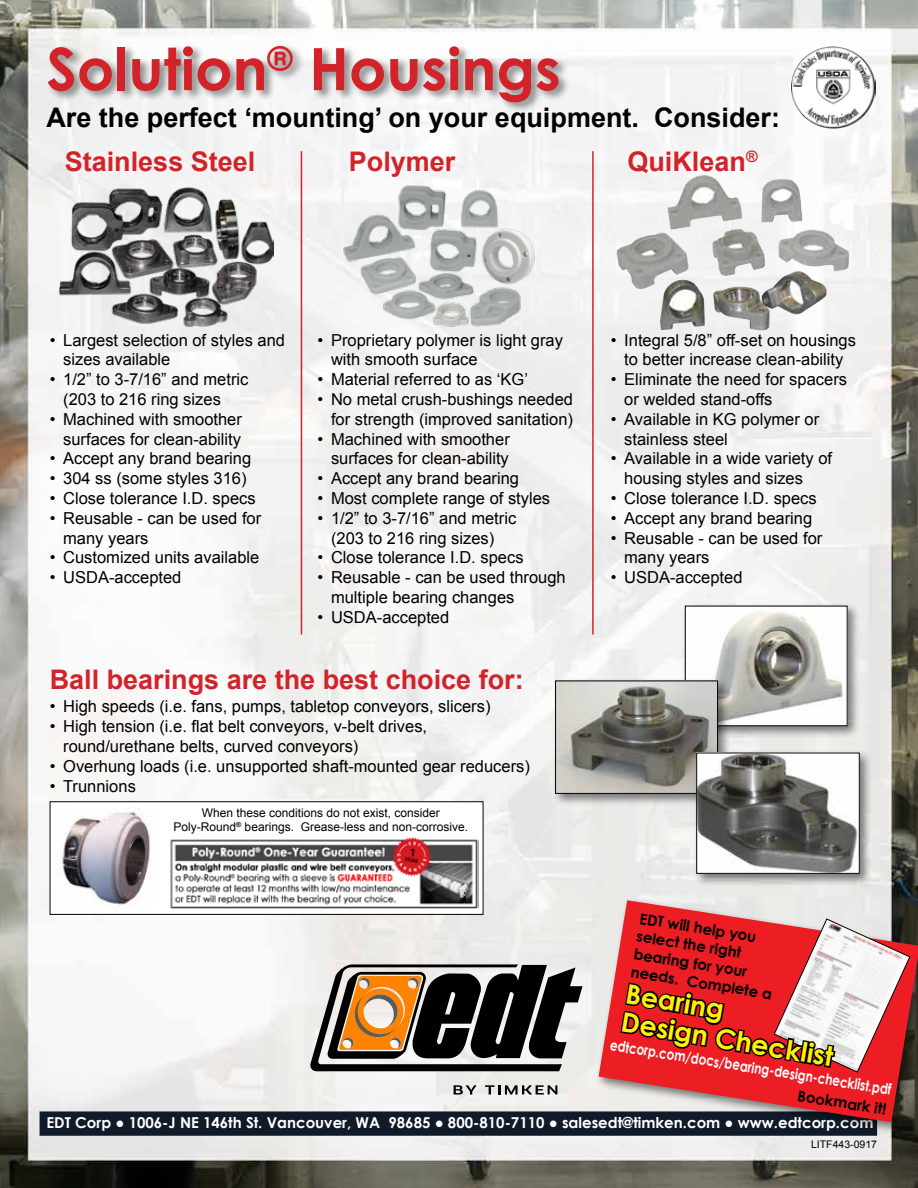
<style>
.page{position:relative;width:918px;height:1188px;background:#fff}
.page>*{position:absolute;margin:0;border:0;box-sizing:border-box;transform-origin:0 0}
.t1{font:700 58.5px "Century Gothic";color:#d2232a}
.t2{font:700 27px "Arial";color:#d2232a}
.t3{font:700 27px "Arial";color:#000}
.t4{font:700 27px/27.9px "Century Gothic";color:#fff200}
.t5{font:16.5px/19.8px "Arial";color:#000}
.t6{font:700 15px "Century Gothic";color:#fff}
.t7{font:700 15px/18px "Century Gothic";color:#000}
.t8{font:700 15px "Century Gothic";color:#fff;scale:.8 1}
.t9{font:12px/14.4px "Arial";color:#000;text-align:center}
.t10{font:10.5px "Arial";color:#000}
</style>
<div class="page">
<img style="left:0;top:0;width:918px;height:1188px">
<div style="left:40px;top:1111px;width:837px;height:25px;background:#101a29;border:2px solid #101a29"></div>
<div style="left:595px;top:897px;width:323px;height:237px;background:#000;opacity:.5"></div>
<svg style="left:599px;top:900px;width:319px;height:222px;background:#c06c6e"></svg>
<svg style="left:619px;top:918px;width:292px;height:155px"></svg>
<img style="left:668px;top:175px;width:134px;height:55px">
<img style="left:760px;top:271px;width:35px;height:31px">
<img style="left:660px;top:280px;width:23px;height:50px">
<img style="left:792px;top:46px;width:84px;height:83px">
<img style="left:59px;top:186px;width:215px;height:140px">
<div style="left:681px;top:602px;width:180px;height:137px;background:#000;opacity:.5"></div>
<img style="left:687px;top:608px;width:159px;height:116px">
<div style="left:685px;top:606px;width:163px;height:120px;border:1px solid #000"></div>
<div style="left:552px;top:677px;width:179px;height:130px;background:#000;opacity:.5"></div>
<img style="left:557px;top:683px;width:159px;height:109px">
<div style="left:555px;top:681px;width:163px;height:113px;border:1px solid #000"></div>
<div style="left:693px;top:749px;width:180px;height:138px;background:#000;opacity:.5"></div>
<img style="left:698px;top:755px;width:160px;height:117px">
<div style="left:696px;top:753px;width:164px;height:121px;border:1px solid #000"></div>
<img style="left:338px;top:185px;width:201px;height:145px">
<svg style="left:454px;top:1085px;width:23px;height:10px"></svg>
<svg style="left:485px;top:1085px;width:72px;height:10px"></svg>
<svg style="left:310px;top:964px;width:273px;height:107px"></svg>
<hr style="left:301px;top:151px;width:1px;height:483px;background:#d2232a">
<hr style="left:592px;top:151px;width:2px;height:483px;background:#d2232a">
<div style="left:50px;top:802px;width:433px;height:112px;background:#fff"></div>
<div style="left:50px;top:801px;width:433px;height:114px;border:1px solid #000"></div>
<img style="left:57px;top:808px;width:94px;height:97px">
<img style="left:170px;top:837px;width:308px;height:72px">
<div style="left:46px;top:43px;width:524px;height:70px;background:#000;opacity:.4"></div>
<h1 class="t1" style="left:46px;top:25px;width:516px">Solution<sup>®</sup> Housings</h1>
<h2 class="t3" style="left:46px;top:99px;width:735px">Are the perfect ‘mounting’ on your equipment. Consider:</h2>
<h2 class="t2" style="left:65px;top:143px;width:192px">Stainless Steel</h2>
<h2 class="t2" style="left:349px;top:143px;width:108px">Polymer</h2>
<h2 class="t2" style="left:627px;top:143px;width:132px">QuiKlean<sup>®</sup></h2>
<p class="t5" style="left:63px;top:330px;width:223px;text-indent:-13px">• Largest selection of styles and sizes available</p>
<p class="t5" style="left:63px;top:370px;width:187px;text-indent:-13px">• 1/2” to 3-7/16” and metric (203 to 216 ring sizes</p>
<p class="t5" style="left:50px;top:409px;width:194px;text-align:right">• Machined with smoother surfaces for clean-ability</p>
<p class="t5" style="left:50px;top:449px;width:203px">• Accept any brand bearing</p>
<p class="t5" style="left:50px;top:469px;width:198px">• 304 ss (some styles 316)</p>
<p class="t5" style="left:50px;top:488px;width:208px">• Close tolerance I.D. specs</p>
<p class="t5" style="left:63px;top:508px;width:200px;text-indent:-13px">• Reusable - can be used for many years</p>
<p class="t5" style="left:50px;top:548px;width:211px">• Customized units available</p>
<p class="t5" style="left:50px;top:568px;width:133px">• USDA-accepted</p>
<p class="t5" style="left:331px;top:330px;width:233px;text-indent:-13px">• Proprietary polymer is light gray with smooth surface</p>
<p class="t5" style="left:318px;top:370px;width:212px">• Material referred to as ‘KG’</p>
<p class="t5" style="left:318px;top:389px;width:257px;text-align:right">• No metal crush-bushings needed for strength (improved sanitation)</p>
<p class="t5" style="left:318px;top:429px;width:194px;text-align:right">• Machined with smoother surfaces for clean-ability</p>
<p class="t5" style="left:318px;top:469px;width:203px">• Accept any brand bearing</p>
<p class="t5" style="left:318px;top:488px;width:234px">• Most complete range of styles</p>
<p class="t5" style="left:318px;top:508px;width:200px;text-align:center">• 1/2” to 3-7/16” and metric (203 to 216 ring sizes)</p>
<p class="t5" style="left:318px;top:548px;width:208px">• Close tolerance I.D. specs</p>
<p class="t5" style="left:331px;top:568px;width:236px;text-indent:-13px">• Reusable - can be used through multiple bearing changes</p>
<p class="t5" style="left:318px;top:607px;width:133px">• USDA-accepted</p>
<h2 class="t2" style="left:50px;top:661px;width:476px">Ball bearings are the best choice for:</h2>
<p class="t5" style="left:50px;top:697px;width:442px">• High speeds (i.e. fans, pumps, tabletop conveyors, slicers)</p>
<p class="t5" style="left:63px;top:717px;width:366px;text-indent:-13px">• High tension (i.e. flat belt conveyors, v-belt drives, round/urethane belts, curved conveyors)</p>
<p class="t5" style="left:50px;top:756px;width:482px">• Overhung loads (i.e. unsupported shaft-mounted gear reducers)</p>
<p class="t5" style="left:50px;top:776px;width:88px">• Trunnions</p>
<p class="t9" style="left:173px;top:805px;width:296px">When these conditions do not exist, consider<br>Poly-Round<sup>®</sup> bearings. Grease-less and non-corrosive.</p>
<p class="t5" style="left:611px;top:330px;width:247px;text-align:center">• Integral 5/8” off-set on housings to better increase clean-ability</p>
<p class="t5" style="left:624px;top:370px;width:224px;text-indent:-13px">• Eliminate the need for spacers or welded stand-offs</p>
<p class="t5" style="left:624px;top:409px;width:197px;text-indent:-13px">• Available in KG polymer or stainless steel</p>
<p class="t5" style="left:624px;top:449px;width:209px;text-indent:-13px">• Available in a wide variety of housing styles and sizes</p>
<p class="t5" style="left:611px;top:488px;width:208px">• Close tolerance I.D. specs</p>
<p class="t5" style="left:611px;top:508px;width:203px">• Accept any brand bearing</p>
<p class="t5" style="left:624px;top:528px;width:200px;text-indent:-13px">• Reusable - can be used for many years</p>
<p class="t5" style="left:611px;top:568px;width:133px">• USDA-accepted</p>
<p class="t7" style="left:641px;top:909px;width:144px;rotate:9deg">EDT will help you select the right bearing for your needs. Complete a</p>
<h2 class="t4" style="left:629px;top:978px;width:216px;rotate:10deg">Bearing<br>Design Checklist</h2>
<p class="t8" style="left:612px;top:1033px;width:357px;rotate:9deg">edtcorp.com/docs/bearing-design-checklist.pdf</p>
<p class="t7" style="left:799px;top:1086px;width:91px;rotate:9deg">Bookmark it!</p>
<p class="t6" style="left:46px;top:1111px;width:829px">EDT Corp ● 1006-J NE 146th St. Vancouver, WA 98685 ● 800-810-7110 ● salesedt@timken.com ● www.edtcorp.com</p>
<p class="t10" style="left:811px;top:1138px;width:67px">LITF443-0917</p>
</div>
